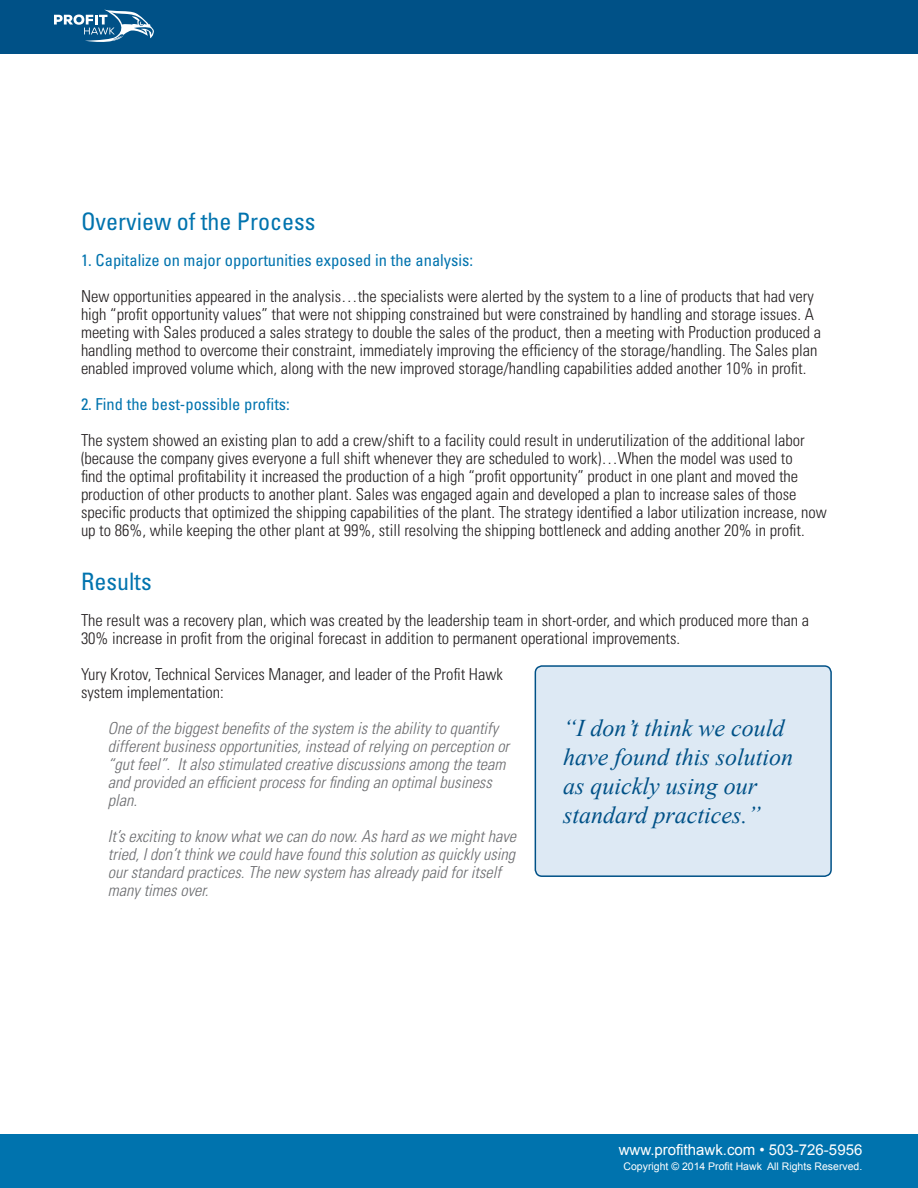
<style>
.page{position:relative;width:918px;height:1188px;background:#fff}
.page>*{position:absolute;margin:0;border:0;box-sizing:border-box;transform-origin:0 0}
.t1{font:italic 24px/28.8px "Times New Roman";color:#005187}
.t2{font:condensed 24px "Univers";color:#0073ae}
.t3{font:300 condensed 16.5px/18px "Univers";color:#231f20}
.t4{font:italic 300 condensed 16.5px/18px "Univers";color:#6c6d70}
.t5{font:condensed 16.5px "Univers";color:#0073ae}
.t6{font:15px "Arial";color:#fff}
.t7{font:10.5px "Arial";color:#fff}
</style>
<div class="page">
<div style="left:0;top:0;width:918px;height:54px;background:#005187"></div>
<div style="left:0;top:1134px;width:918px;height:54px;background:#0073ae"></div>
<svg style="left:54px;top:10px;width:100px;height:32px"></svg>
<div style="left:535px;top:666px;width:296px;height:210px;background:#dde9f4;border-radius:7px"></div>
<div style="left:535px;top:665px;width:297px;height:212px;border:2px solid #005187;border-radius:7px"></div>
<h1 class="t2" style="left:81px;top:206px;width:236px">Overview of the Process</h1>
<p class="t5" style="left:81px;top:249px;width:394px">1. Capitalize on major opportunities exposed in the analysis:</p>
<p class="t3" style="left:81px;top:287px;width:742px">New opportunities appeared in the analysis…the specialists were alerted by the system to a line of products that had very high “profit opportunity values” that were not shipping constrained but were constrained by handling and storage issues. A meeting with Sales produced a sales strategy to double the sales of the product, then a meeting with Production produced a handling method to overcome their constraint, immediately improving the efficiency of the storage/handling. The Sales plan enabled improved volume which, along with the new improved storage/handling capabilities added another 10% in profit.</p>
<p class="t5" style="left:81px;top:393px;width:210px">2. Find the best-possible profits:</p>
<p class="t3" style="left:81px;top:431px;width:747px">The system showed an existing plan to add a crew/shift to a facility could result in underutilization of the additional labor (because the company gives everyone a full shift whenever they are scheduled to work)…When the model was used to<br>find the optimal profitability it increased the production of a high “profit opportunity” product in one plant and moved the production of other products to another plant. Sales was engaged again and developed a plan to increase sales of those specific products that optimized the shipping capabilities of the plant. The strategy identified a labor utilization increase, now up to 86%, while keeping the other plant at 99%, still resolving the shipping bottleneck and adding another 20% in profit.</p>
<h1 class="t2" style="left:81px;top:566px;width:72px">Results</h1>
<p class="t3" style="left:81px;top:611px;width:730px">The result was a recovery plan, which was created by the leadership team in short-order, and which produced more than a<br>30% increase in profit from the original forecast in addition to permanent operational improvements.</p>
<p class="t3" style="left:81px;top:665px;width:423px">Yury Krotov, Technical Services Manager, and leader of the Profit Hawk system implementation:</p>
<p class="t4" style="left:108px;top:719px;width:403px">One of the biggest benefits of the system is the ability to quantify different business opportunities, instead of relying on perception or “gut feel”. It also stimulated creative discussions among the team and provided an efficient process for finding an optimal business plan.</p>
<p class="t4" style="left:108px;top:827px;width:410px">It’s exciting to know what we can do now. As hard as we might have tried, I don’t think we could have found this solution as quickly using our standard practices. The new system has already paid for itself many times over.</p>
<h1 class="t1" style="left:563px;top:713px;width:232px">“I don’t think we could have found this solution as quickly using our standard practices.”</h1>
<p class="t6" style="left:619px;top:1140px;width:245px">www.profithawk.com • 503-726-5956</p>
<p class="t7" style="left:624px;top:1159px;width:240px">Copyright © 2014 Profit Hawk All Rights Reserved.</p>
</div>
